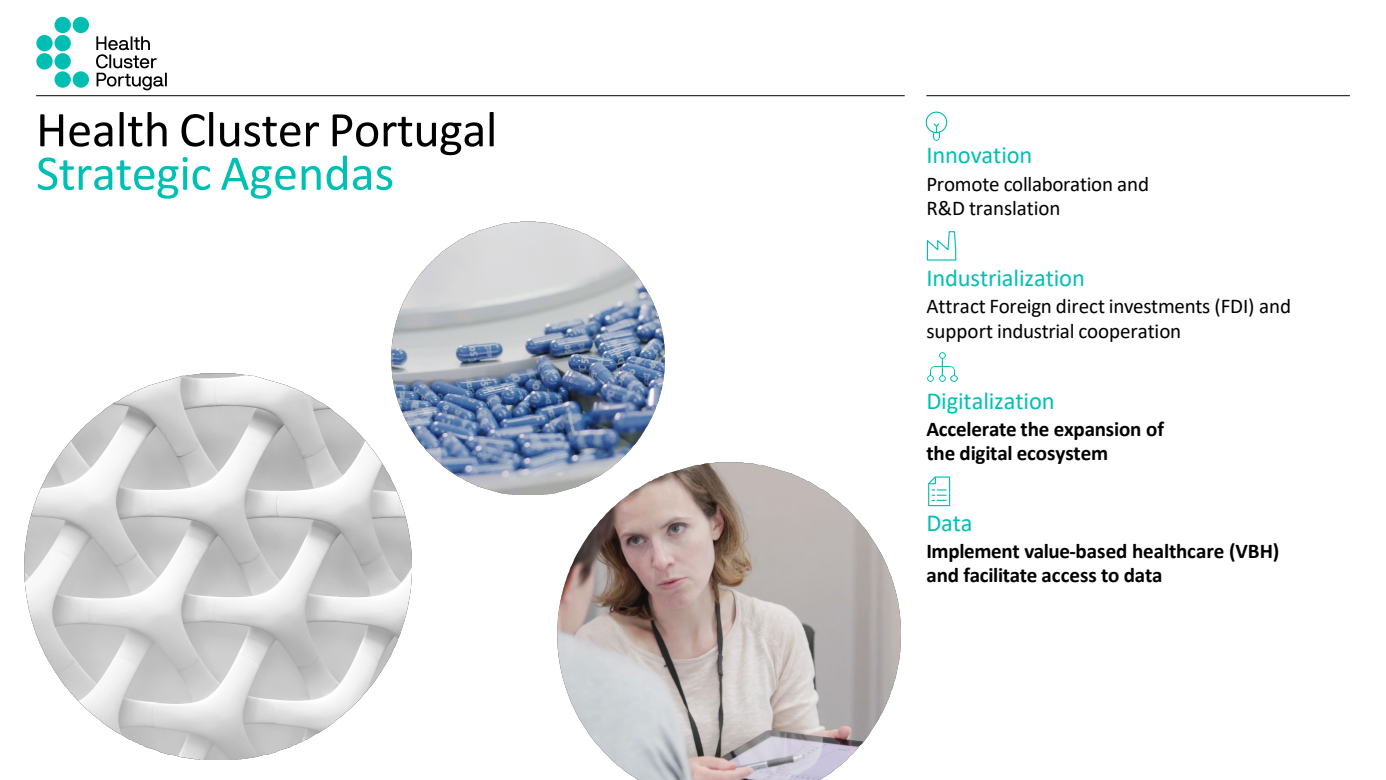
<style>
.page{position:relative;width:1386px;height:780px;background:#fff}
.page>*{position:absolute;margin:0;border:0;box-sizing:border-box;transform-origin:0 0}
.t1{font:50.31px/43.5px "Calibri";letter-spacing:-.01em;color:#000}
.t2{font:24.5px "Calibri";letter-spacing:-.005em;color:#00c0b3}
.t3{font:21px/24.6px "Calibri";letter-spacing:-.01em;color:#000}
.t4{font:700 21px/24.5px "Calibri";letter-spacing:-.01em;color:#000}
.s1{color:#00c0b3}
</style>
<div class="page">
<div style="left:73px;top:71px;width:16px;height:17px;background:#00bfb2;border-radius:50%"></div>
<div style="left:54px;top:71px;width:17px;height:17px;background:#00bfb2;border-radius:50%"></div>
<div style="left:54px;top:53px;width:17px;height:16px;background:#00bfb2;border-radius:50%"></div>
<div style="left:36px;top:53px;width:17px;height:16px;background:#00bfb2;border-radius:50%"></div>
<div style="left:54px;top:35px;width:17px;height:16px;background:#00bfb2;border-radius:50%"></div>
<div style="left:36px;top:35px;width:17px;height:16px;background:#00bfb2;border-radius:50%"></div>
<div style="left:54px;top:17px;width:17px;height:16px;background:#00bfb2;border-radius:50%"></div>
<div style="left:73px;top:17px;width:16px;height:16px;background:#00bfb2;border-radius:50%"></div>
<svg style="left:96px;top:36px;width:71px;height:54px"></svg>
<hr style="left:926px;top:95px;width:423px;height:1px;background:#000">
<hr style="left:36px;top:95px;width:868px;height:1px;background:#000">
<svg style="left:939px;top:352px;width:17px;height:29px"></svg>
<svg style="left:927px;top:375px;width:6px;height:6px"></svg>
<img style="left:930px;top:366px;width:24px;height:10px">
<svg style="left:925px;top:111px;width:22px;height:30px"></svg>
<svg style="left:926px;top:231px;width:30px;height:30px"></svg>
<svg style="left:928px;top:476px;width:22px;height:30px"></svg>
<img style="left:25px;top:373px;width:386px;height:386px">
<img style="left:391px;top:221px;width:273px;height:273px">
<img style="left:557px;top:462px;width:343px;height:317px">
<h2 class="t1" style="left:36px;top:106px;width:463px">Health Cluster Portugal<br><span class="s1">Strategic Agendas</span></h2>
<p class="t2" style="left:926px;top:138px;width:108px">Innovation</p>
<p class="t3" style="left:926px;top:171px;width:224px">Promote collaboration and<br>R&amp;D translation</p>
<p class="t2" style="left:926px;top:261px;width:160px">Industrialization</p>
<p class="t3" style="left:926px;top:293px;width:366px">Attract Foreign direct investments (FDI) and support industrial cooperation</p>
<p class="t2" style="left:926px;top:383px;width:130px">Digitalization</p>
<p class="t4" style="left:926px;top:416px;width:239px">Accelerate the expansion of the digital ecosystem</p>
<p class="t2" style="left:926px;top:505px;width:48px">Data</p>
<p class="t4" style="left:926px;top:538px;width:354px">Implement value-based healthcare (VBH) and facilitate access to data</p>
</div>
